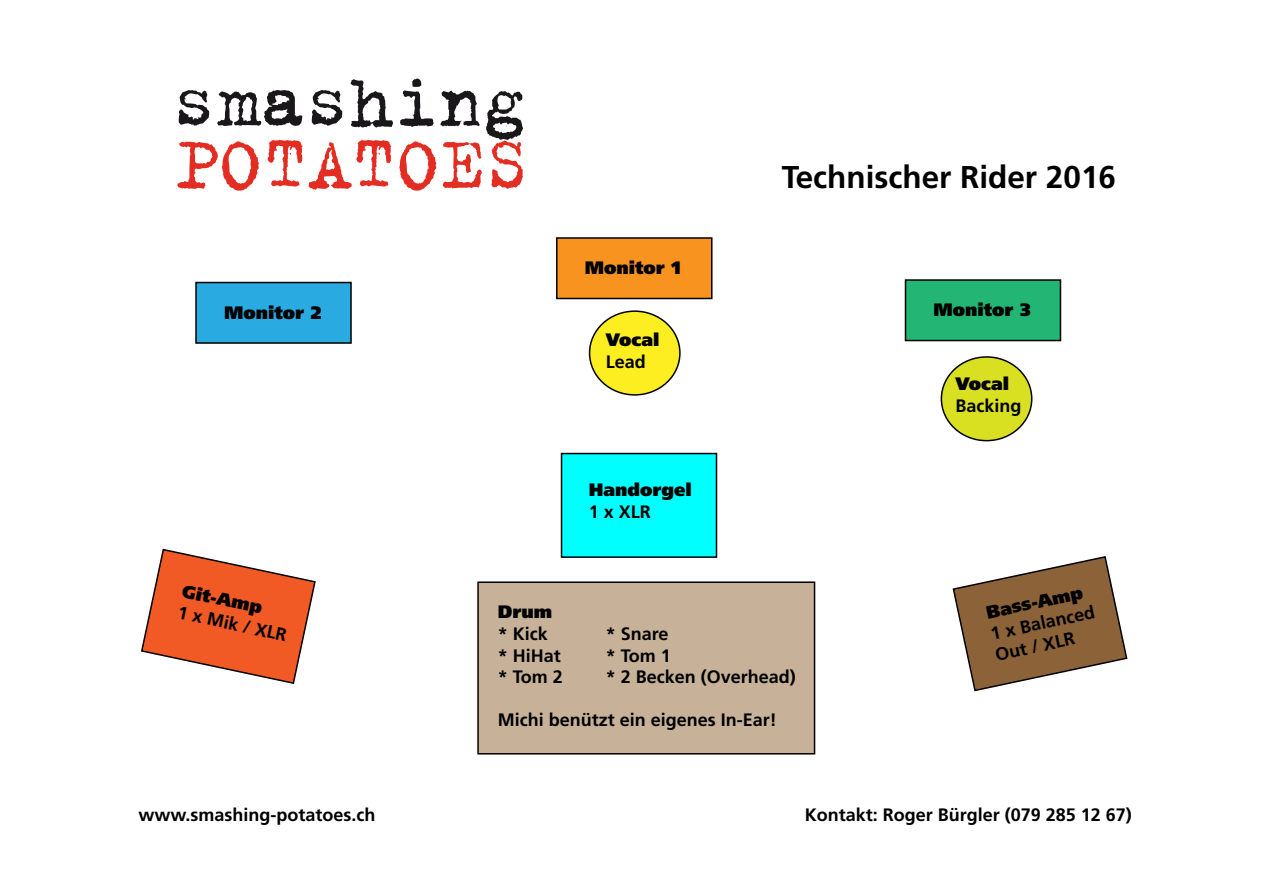
<style>
.page{position:relative;width:1263px;height:893px;background:#fff}
.page>*{position:absolute;margin:0;border:0;box-sizing:border-box;transform-origin:0 0}
.t1{font:80.7px "Trixie";color:#e32c22}
.t2{font:80.7px "Trixie";color:#1a171b}
.t3{font:700 31.5px "Frutiger";color:#000}
.t4{font:700 18px/21.6px "Frutiger";color:#000}
.t5{font:900 18px "Frutiger";color:#000}
</style>
<div class="page">
<div style="left:477px;top:581px;width:338px;height:173px;background:#c7b299;border:2px solid #000"></div>
<div style="left:556px;top:237px;width:156px;height:62px;background:#f7931e;border:2px solid #000"></div>
<div style="left:905px;top:279px;width:156px;height:62px;background:#22b573;border:2px solid #000"></div>
<div style="left:195px;top:282px;width:157px;height:62px;background:#29abe2;border:2px solid #000"></div>
<svg style="left:141px;top:548px;width:175px;height:136px"></svg>
<svg style="left:952px;top:556px;width:176px;height:136px"></svg>
<div style="left:561px;top:453px;width:156px;height:105px;background:#0ff;border:2px solid #000"></div>
<div style="left:941px;top:357px;width:91px;height:84px;background:#d9e021;border-radius:50%"></div>
<div style="left:941px;top:356px;width:91px;height:85px;border:2px solid #000;border-radius:50%"></div>
<div style="left:589px;top:311px;width:91px;height:84px;background:#fcee21;border-radius:50%"></div>
<div style="left:589px;top:310px;width:92px;height:86px;border:2px solid #000;border-radius:50%"></div>
<h1 class="t2" style="left:172px;top:49px;width:356px">smashing</h1>
<h1 class="t1" style="left:174px;top:111px;width:356px">POTATOES</h1>
<p class="t5" style="left:585px;top:257px;width:98px">Monitor 1</p>
<h2 class="t3" style="left:782px;top:158px;width:336px">Technischer Rider 2016</h2>
<p class="t5" style="left:224px;top:301px;width:99px">Monitor 2</p>
<p class="t5" style="left:934px;top:299px;width:99px">Monitor 3</p>
<p class="t5" style="left:606px;top:329px;width:55px">Vocal</p>
<p class="t4" style="left:606px;top:350px;width:42px">Lead</p>
<p class="t5" style="left:589px;top:479px;width:105px">Handorgel</p>
<p class="t4" style="left:589px;top:501px;width:64px">1 x XLR</p>
<p class="t5" style="left:185px;top:580px;width:83px;rotate:12deg">Git-Amp</p>
<p class="t4" style="left:180px;top:601px;width:113px;rotate:12deg">1 x Mik / XLR</p>
<p class="t5" style="left:498px;top:601px;width:56px">Drum</p>
<p class="t4" style="left:498px;top:623px;width:52px">* Kick</p>
<p class="t4" style="left:606px;top:623px;width:64px">* Snare</p>
<p class="t4" style="left:498px;top:644px;width:65px">* HiHat</p>
<p class="t4" style="left:606px;top:644px;width:67px">* Tom 1</p>
<p class="t4" style="left:498px;top:666px;width:67px">* Tom 2</p>
<p class="t4" style="left:606px;top:666px;width:192px">* 2 Becken (Overhead)</p>
<p class="t4" style="left:498px;top:709px;width:281px">Michi benützt ein eigenes In-Ear!</p>
<p class="t5" style="left:955px;top:373px;width:55px">Vocal</p>
<p class="t4" style="left:955px;top:395px;width:68px">Backing</p>
<p class="t5" style="left:984px;top:602px;width:100px;rotate:-12deg">Bass-Amp</p>
<p class="t4" style="left:988px;top:623px;width:108px;rotate:-12deg">1 x Balanced<br>Out / XLR</p>
<p class="t4" style="left:138px;top:803px;width:239px">www.smashing-potatoes.ch</p>
<p class="t4" style="left:805px;top:803px;width:329px">Kontakt: Roger Bürgler (079 285 12 67)</p>
</div>
